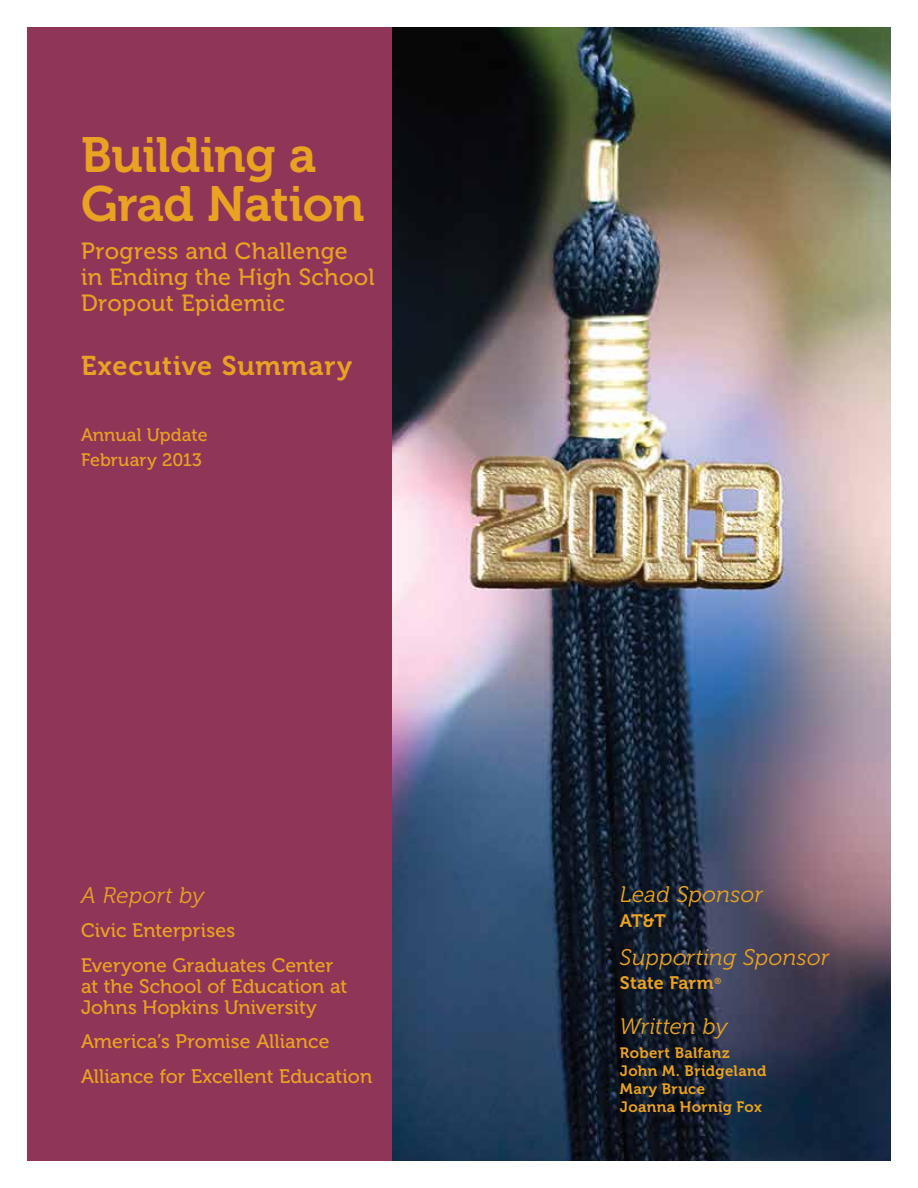
<style>
.page{position:relative;width:918px;height:1188px;background:#fff}
.page>*{position:absolute;margin:0;border:0;box-sizing:border-box;transform-origin:0 0}
.t1{font:49.35px/49.3px "Museo 700";letter-spacing:-.01em;color:#eaa222}
.t2{font:27px "Museo 700";letter-spacing:.035em;color:#eaa222}
.t3{font:23.4px/26px "Museo 500";letter-spacing:.01em;color:#eaa222}
.t4{font:italic 22.5px "Museo 300";letter-spacing:.015em;color:#eaa222}
.t5{font:19.5px/34.5px "Museo 500";letter-spacing:.005em;color:#eaa222}
.t6{font:18px/25.5px "Museo 500";letter-spacing:.005em;color:#eaa222}
.t7{font:18px "Museo 700";letter-spacing:.01em;color:#eaa222}
.t8{font:15px/18px "Museo 700";letter-spacing:.025em;color:#eaa222}
</style>
<div class="page">
<img style="left:392px;top:27px;width:499px;height:1134px">
<div style="left:27px;top:27px;width:365px;height:1134px;background:#8f3658"></div>
<h1 class="t1" style="left:81px;top:131px;width:285px">Building a<br>Grad Nation</h1>
<p class="t3" style="left:81px;top:238px;width:295px">Progress and Challenge in Ending the High School<br>Dropout Epidemic</p>
<h2 class="t2" style="left:81px;top:350px;width:272px">Executive Summary</h2>
<p class="t6" style="left:81px;top:422px;width:128px">Annual Update<br>February 2013</p>
<p class="t4" style="left:81px;top:883px;width:125px">A Report by</p>
<p class="t5" style="left:81px;top:913px;width:254px">Civic Enterprises<br>Everyone Graduates Center</p>
<p class="t5" style="left:81px;top:976px;width:268px;line-height:21px">at the School of Education at<br>Johns Hopkins University</p>
<p class="t5" style="left:81px;top:1024px;width:293px">America’s Promise Alliance<br>Alliance for Excellent Education</p>
<p class="t4" style="left:620px;top:883px;width:144px">Lead Sponsor</p>
<p class="t7" style="left:620px;top:911px;width:48px">AT&amp;T</p>
<p class="t4" style="left:620px;top:945px;width:211px">Supporting Sponsor</p>
<p class="t7" style="left:620px;top:973px;width:103px">State Farm<sup>®</sup></p>
<p class="t4" style="left:620px;top:1014px;width:109px">Written by</p>
<p class="t8" style="left:620px;top:1044px;width:148px">Robert Balfanz<br>John M. Bridgeland<br>Mary Bruce<br>Joanna Hornig Fox</p>
</div>
